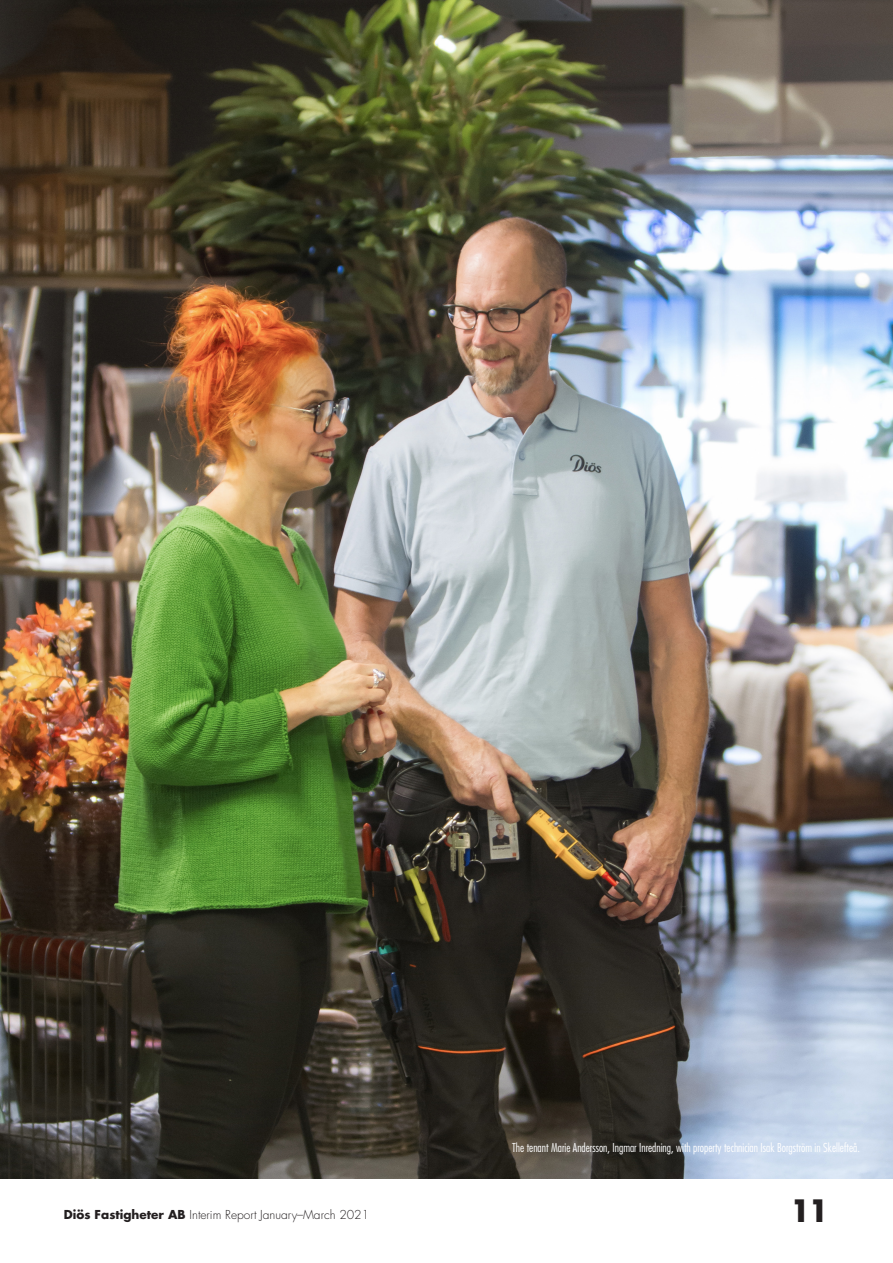
<style>
.page{position:relative;width:893px;height:1263px;background:#fff}
.page>*{position:absolute;margin:0;border:0;box-sizing:border-box;transform-origin:0 0}
.t1{font:700 30px "Futura Std";color:#231f20}
.F_11_Bildtext_högers{font:300 condensed 12px "Futura Std";color:#fff}
.t2{font:300 12px "Futura Std";color:#231f20}
.s1{font-weight:700}
</style>
<div class="page">
<img style="left:0;top:0;width:893px;height:1178px">
<p class="F_11_Bildtext_högers" style="left:512px;top:1140px;width:349px">The tenant Marie Andersson, Ingmar Inredning, with property technician Isak Borgström in Skellefteå.</p>
<p class="t2" style="left:64px;top:1207px;width:307px"><span class="s1">Diös Fastigheter AB</span> Interim Report January–March 2021</p>
<h1 class="t1" style="left:790px;top:1191px;width:41px">11</h1>
</div>
